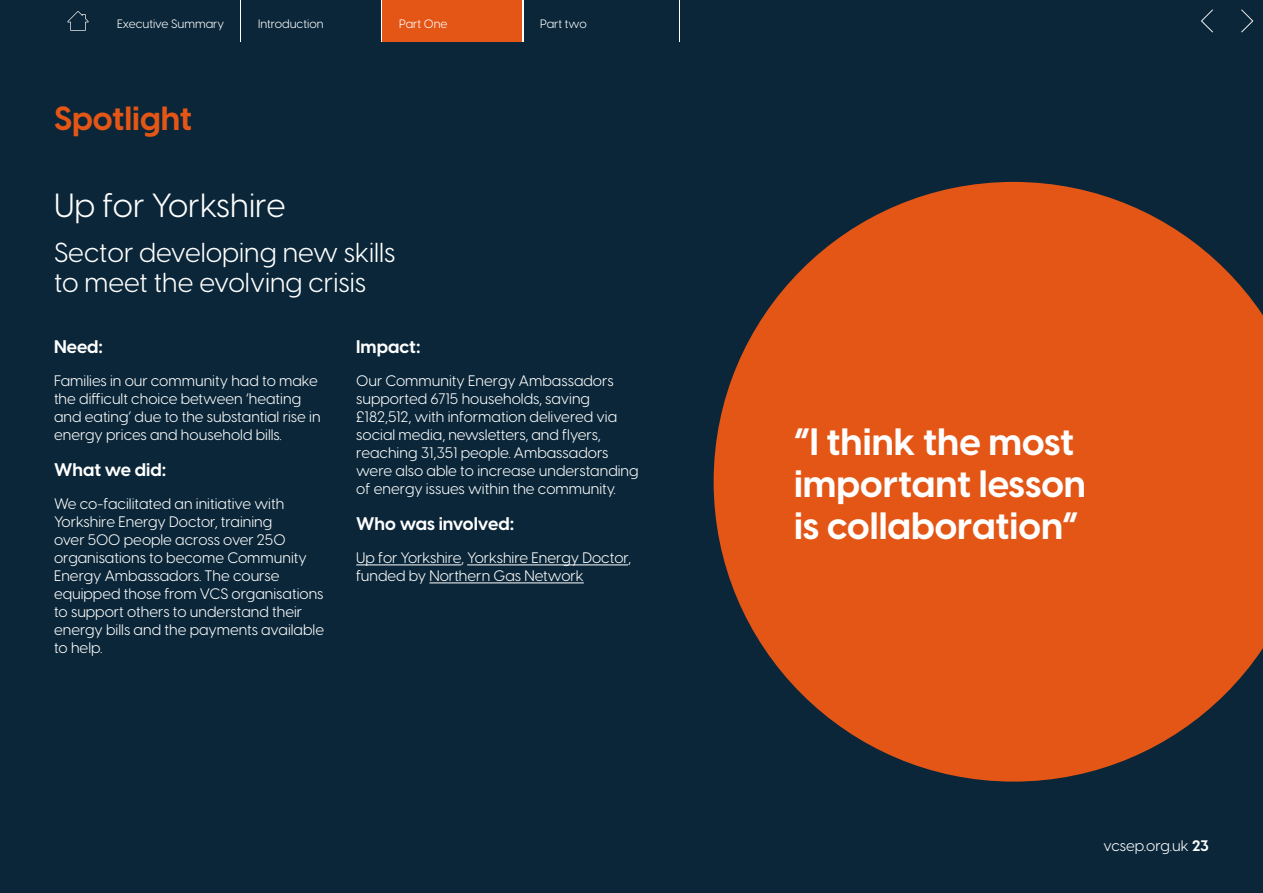
<style>
.page{position:relative;width:1263px;height:893px;background:#fff}
.page>*{position:absolute;margin:0;border:0;box-sizing:border-box;transform-origin:0 0}
.t1{font:700 37.5px/42px "Visby CF";color:#fff}
.t2{font:33px "Visby CF";color:#fff}
.t3{font:700 33px "Visby CF";color:#e45616}
.t4{font:27px/30px "Visby CF";color:#fff}
.t5{font:700 18px "Visby CF";color:#fff}
.t6{font:15px/18px "Visby CF";color:#fff}
.t7{font:12px "Visby CF";color:#fff}
.s1{font-weight:700}
</style>
<div class="page">
<div style="left:0;top:43px;width:1263px;height:850px;background:#0a2638"></div>
<svg style="left:714px;top:182px;width:549px;height:600px;fill:#e45616"></svg>
<hr style="left:356px;top:564px;width:105px;height:1px;background:#fff">
<hr style="left:467px;top:564px;width:161px;height:1px;background:#fff">
<hr style="left:429px;top:582px;width:155px;height:1px;background:#fff">
<div style="left:104px;top:0;width:136px;height:42px;background:#0a2638"></div>
<div style="left:0;top:0;width:102px;height:42px;background:#0a2638"></div>
<div style="left:680px;top:0;width:514px;height:42px;background:#0a2638"></div>
<div style="left:524px;top:0;width:154px;height:42px;background:#0a2638"></div>
<div style="left:1189px;top:0;width:36px;height:42px;background:#0a2638"></div>
<div style="left:1227px;top:0;width:36px;height:42px;background:#0a2638"></div>
<svg style="left:1201px;top:9px;width:12px;height:23px"></svg>
<svg style="left:1241px;top:9px;width:12px;height:23px"></svg>
<div style="left:242px;top:0;width:139px;height:42px;background:#0a2638"></div>
<svg style="left:67px;top:11px;width:22px;height:20px"></svg>
<div style="left:383px;top:0;width:139px;height:42px;background:#e45616"></div>
<p class="t7" style="left:117px;top:15px;width:109px">Executive Summary</p>
<p class="t7" style="left:258px;top:15px;width:67px">Introduction</p>
<p class="t7" style="left:424px;top:15px;width:23px">one</p>
<p class="t7" style="left:540px;top:15px;width:48px">Part two</p>
<p class="t7" style="left:399px;top:15px;width:50px">Part One</p>
<p class="t7" style="left:565px;top:15px;width:25px">Two</p>
<h2 class="t3" style="left:54px;top:93px;width:140px">Spotlight</h2>
<h2 class="t2" style="left:54px;top:180px;width:233px">Up for Yorkshire</h2>
<h3 class="t4" style="left:54px;top:235px;width:343px">Sector developing new skills to meet the evolving crisis</h3>
<p class="t5" style="left:54px;top:333px;width:51px">Need:</p>
<p class="t6" style="left:54px;top:371px;width:268px">Families in our community had to make the difficult choice between ‘heating and eating’ due to the substantial rise in energy prices and household bills.</p>
<p class="t5" style="left:54px;top:456px;width:114px">What we did:</p>
<p class="t6" style="left:54px;top:494px;width:272px">We co-facilitated an initiative with<br>Yorkshire Energy Doctor, training<br>over 500 people across over 250 organisations to become Community<br>Energy Ambassadors. The course equipped those from VCS organisations to support others to understand their energy bills and the payments available to help.</p>
<p class="t5" style="left:356px;top:333px;width:66px">Impact:</p>
<p class="t6" style="left:356px;top:371px;width:284px">Our Community Energy Ambassadors supported 6715 households, saving £182,512, with information delivered via social media, newsletters, and flyers, reaching 31,351 people. Ambassadors were also able to increase understanding of energy issues within the community.</p>
<p class="t5" style="left:356px;top:510px;width:160px">Who was involved:</p>
<p class="t6" style="left:356px;top:548px;width:276px">Up for Yorkshire, Yorkshire Energy Doctor, funded by Northern Gas Network</p>
<h1 class="t1" style="left:794px;top:418px;width:294px">“I think the most important lesson is collaboration”</h1>
<p class="t6" style="left:1103px;top:836px;width:107px">vcsep.org.uk <span class="s1">23</span></p>
</div>
